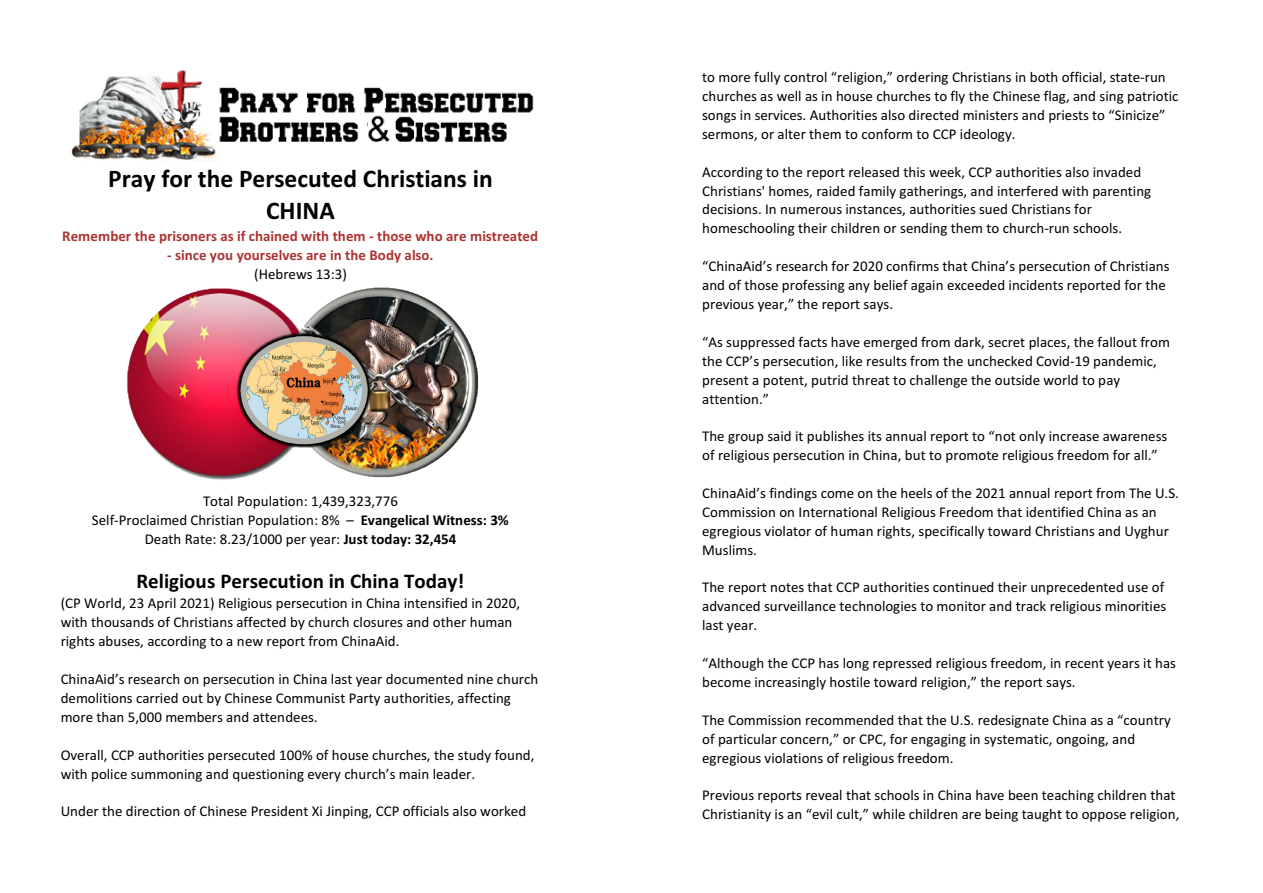
<style>
.page{position:relative;width:1263px;height:893px;background:#fff}
.page>*{position:absolute;margin:0;border:0;box-sizing:border-box;transform-origin:0 0}
.t1{font:700 25.5px/32.2px "Calibri";color:#000;text-align:center}
.t2{font:700 21px "Calibri";color:#000}
.t3{font:15px/18.9px "Calibri";color:#000}
.t4{font:700 15px "Calibri";color:#ab3333}
.s1{font-weight:700}
</style>
<div class="page">
<img style="left:71px;top:70px;width:463px;height:91px">
<img style="left:127px;top:287px;width:351px;height:193px">
<h1 class="t1" style="left:108px;top:164px;width:386px">Pray for the Persecuted Christians in<br>CHINA</h1>
<p class="t4" style="left:62px;top:230px;width:477px">Remember the prisoners as if chained with them - those who are mistreated</p>
<p class="t4" style="left:167px;top:249px;width:268px">- since you yourselves are in the Body also.</p>
<p class="t3" style="left:254px;top:266px;width:94px">(Hebrews 13:3)</p>
<p class="t3" style="left:92px;top:493px;width:418px;text-align:center">Total Population: 1,439,323,776<br>Self-Proclaimed Christian Population: 8% – <span class="s1">Evangelical Witness: 3%<br></span>Death Rate: 8.23/1000 per year: <span class="s1">Just today: 32,454</span></p>
<h2 class="t2" style="left:136px;top:572px;width:329px">Religious Persecution in China Today!</h2>
<p class="t3" style="left:61px;top:595px;width:461px">(CP World, 23 April 2021) Religious persecution in China intensified in 2020, with thousands of Christians affected by church closures and other human rights abuses, according to a new report from ChinaAid.</p>
<p class="t3" style="left:61px;top:671px;width:479px">ChinaAid’s research on persecution in China last year documented nine church demolitions carried out by Chinese Communist Party authorities, affecting more than 5,000 members and attendees.</p>
<p class="t3" style="left:61px;top:746px;width:475px">Overall, CCP authorities persecuted 100% of house churches, the study found, with police summoning and questioning every church’s main leader.</p>
<p class="t3" style="left:61px;top:803px;width:467px">Under the direction of Chinese President Xi Jinping, CCP officials also worked</p>
<p class="t3" style="left:702px;top:69px;width:478px">to more fully control “religion,” ordering Christians in both official, state-run churches as well as in house churches to fly the Chinese flag, and sing patriotic songs in services. Authorities also directed ministers and priests to “Sinicize” sermons, or alter them to conform to CCP ideology.</p>
<p class="t3" style="left:702px;top:163px;width:451px">According to the report released this week, CCP authorities also invaded Christians' homes, raided family gatherings, and interfered with parenting decisions. In numerous instances, authorities sued Christians for homeschooling their children or sending them to church-run schools.</p>
<p class="t3" style="left:702px;top:258px;width:469px">“ChinaAid’s research for 2020 confirms that China’s persecution of Christians and of those professing any belief again exceeded incidents reported for the previous year,” the report says.</p>
<p class="t3" style="left:702px;top:334px;width:469px">“As suppressed facts have emerged from dark, secret places, the fallout from the CCP’s persecution, like results from the unchecked Covid-19 pandemic, present a potent, putrid threat to challenge the outside world to pay attention.”</p>
<p class="t3" style="left:702px;top:428px;width:467px">The group said it publishes its annual report to “not only increase awareness of religious persecution in China, but to promote religious freedom for all.”</p>
<p class="t3" style="left:702px;top:485px;width:478px">ChinaAid’s findings come on the heels of the 2021 annual report from The U.S.<br>Commission on International Religious Freedom that identified China as an egregious violator of human rights, specifically toward Christians and Uyghur Muslims.</p>
<p class="t3" style="left:702px;top:579px;width:466px">The report notes that CCP authorities continued their unprecedented use of advanced surveillance technologies to monitor and track religious minorities last year.</p>
<p class="t3" style="left:702px;top:655px;width:475px">“Although the CCP has long repressed religious freedom, in recent years it has become increasingly hostile toward religion,” the report says.</p>
<p class="t3" style="left:702px;top:711px;width:470px">The Commission recommended that the U.S. redesignate China as a “country of particular concern,” or CPC, for engaging in systematic, ongoing, and egregious violations of religious freedom.</p>
<p class="t3" style="left:702px;top:787px;width:479px">Previous reports reveal that schools in China have been teaching children that<br>Christianity is an “evil cult,” while children are being taught to oppose religion,</p>
</div>
